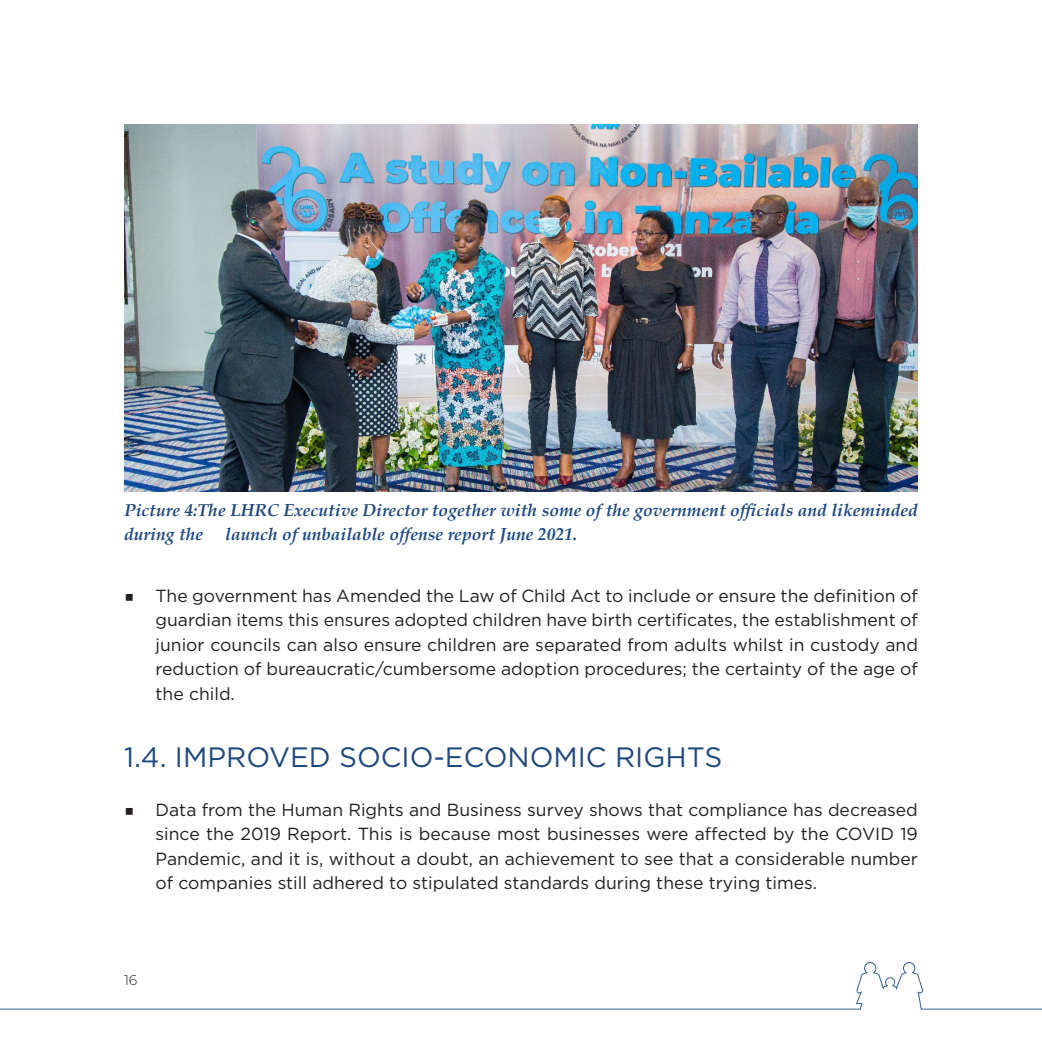
<style>
.page{position:relative;width:1042px;height:1042px;background:#fff}
.page>*{position:absolute;margin:0;border:0;box-sizing:border-box;transform-origin:0 0}
.t1{font:28px "Gotham";color:#1f497d}
.t2{font:17.5px/24.5px "Gotham";color:#231f20;text-align:justify}
.t3{font:italic 700 17.5px/24.5px "Palatino";color:#1f497d}
.t4{font:300 14px "Montserrat";color:#231f20}
.s1{font-family:"Montserrat";font-weight:300}
</style>
<div class="page">
<svg style="left:0;top:962px;width:1042px;height:48px"></svg>
<img style="left:124px;top:124px;width:794px;height:367px">
<p class="t3" style="left:124px;top:497px;width:795px">Picture 4:The LHRC Executive Director together with some of the government officials and likeminded during the</p>
<p class="t3" style="left:225px;top:522px;width:354px">launch of unbailable offense report June 2021.</p>
<p class="t2" style="left:156px;top:583px;width:764px;text-indent:-32px"><span class="s1">■</span> The government has Amended the Law of Child Act to include or ensure the definition of guardian items this ensures adopted children have birth certificates, the establishment of junior councils can also ensure children are separated from adults whilst in custody and reduction of bureaucratic/cumbersome adoption procedures; the certainty of the age of the child.</p>
<h1 class="t1" style="left:124px;top:739px;width:600px">1.4. IMPROVED SOCIO-ECONOMIC RIGHTS</h1>
<p class="t2" style="left:156px;top:797px;width:764px;text-indent:-32px"><span class="s1">■</span> Data from the Human Rights and Business survey shows that compliance has decreased since the 2019 Report. This is because most businesses were affected by the COVID 19<br>Pandemic, and it is, without a doubt, an achievement to see that a considerable number of companies still adhered to stipulated standards during these trying times.</p>
<p class="t4" style="left:124px;top:970px;width:15px">16</p>
</div>
